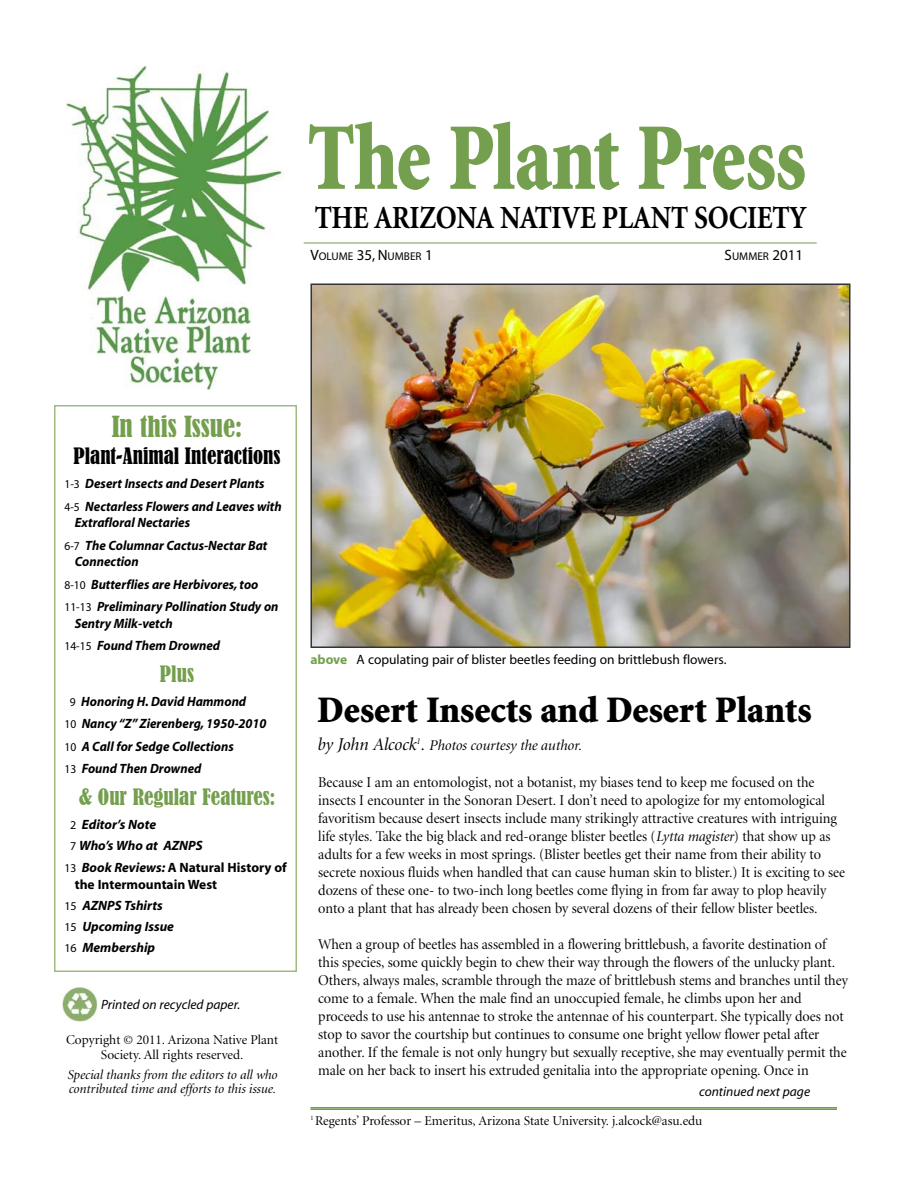
<style>
.page{position:relative;width:918px;height:1188px;background:#fff}
.page>*{position:absolute;margin:0;border:0;box-sizing:border-box;transform-origin:0 0}
.t1{font:900 95.7px "Minion";letter-spacing:-.005em;color:#749f4e;scale:.8 1}
.t2{font:900 37.5px "Minion";color:#000;scale:.96 1}
.t3{font:700 32.4px "Minion";letter-spacing:-.015em;color:#000;scale:.87 1}
.t4{font:condensed 27px "Bernard";color:#749f4e}
.t5{font:condensed 21px "Bernard";color:#000}
.t6{font:condensed 21px "Bernard";color:#749f4e}
.t7{font:15px/18px "Minion Display";color:#000;scale:.96 1}
.t8{font:italic 15px "Minion Display";color:#000}
.t9{font:15px "Myriad";color:#000}
.t10{font:italic 700 13.5px/22.5px "Myriad";color:#000;scale:.96 1}
.t11{font:13.5px/15px "Minion Display";color:#000;text-align:center}
.t12{font:italic 13.5px/15px "Minion Display";color:#000}
.t13{font:italic 700 13.5px/21px "Myriad";color:#000}
.t14{font:13.5px "Myriad";color:#000}
.t15{font:700 13.5px/16.5px "Myriad";color:#000}
.t16{font:italic 13.5px "Myriad";color:#000}
.t17{font:11.25px "Myriad";color:#000}
.s1{font-size:15px}
.s2{font-size:11.25px}
.s3{font-weight:400;font-style:normal;font-size:12px}
.s4{font-weight:400;font-size:12px}
.s5{font-style:italic}
.s6{font-weight:700;color:#749f4e}
.s7{font-size:18px}
</style>
<div class="page">
<hr style="left:304px;top:243px;width:513px;height:1px;background:#749f4e">
<img style="left:67px;top:65px;width:216px;height:324px">
<div style="left:54px;top:405px;width:243px;height:567px;border:2px solid #9ebb83"></div>
<img style="left:313px;top:287px;width:534px;height:358px">
<div style="left:310px;top:284px;width:540px;height:364px;border:2px solid #333"></div>
<img style="left:62px;top:987px;width:36px;height:35px">
<hr style="left:310px;top:1108px;width:527px;height:2px;background:#749f4e">
<hr style="left:310px;top:1107px;width:527px;height:1px;background:#749f4e">
<h1 class="t1" style="left:308px;top:121px;width:624px">The Plant Press</h1>
<h3 class="t3" style="left:315px;top:205px;width:567px">THE ARIZONA NATIVE PLANT SOCIETY</h3>
<p class="t17" style="left:310px;top:252px;width:124px"><span class="s1">V</span>OLUME <span class="s1">35, N</span>UMBER <span class="s1">1</span></p>
<p class="t9" style="left:725px;top:250px;width:80px">S<span class="s2">UMMER</span> 2011</p>
<h3 class="t4" style="left:112px;top:416px;width:132px">In this Issue:</h3>
<h3 class="t5" style="left:73px;top:448px;width:209px">Plant-Animal Interactions</h3>
<p class="t10" style="left:64px;top:474px;width:228px"><span class="s3">1-3</span> Desert Insects and Desert Plants<br><span class="s3">4-5</span> Nectarless Flowers and Leaves with</p>
<p class="t10" style="left:64px;top:513px;width:213px;text-indent:10px">Extrafloral Nectaries<br><span class="s3">6-7</span> The Columnar Cactus-Nectar Bat</p>
<p class="t10" style="left:64px;top:552px;width:224px;text-indent:10px">Connection<br><span class="s3">8-10</span> Butterflies are Herbivores, too<br><span class="s3">11-13</span> Preliminary Pollination Study on</p>
<p class="t10" style="left:64px;top:613px;width:164px;text-indent:10px">Sentry Milk-vetch<br><span class="s3">14-15</span> Found Them Drowned</p>
<h3 class="t6" style="left:160px;top:665px;width:36px">Plus</h3>
<p class="t10" style="left:64px;top:691px;width:212px;text-indent:5px"><span class="s3">9</span> Honoring H. David Hammond<br><span class="s3">10</span> Nancy “Z” Zierenberg, 1950-2010<br><span class="s3">10</span> A Call for Sedge Collections<br><span class="s3">13</span> Found Then Drowned</p>
<h3 class="t6" style="left:79px;top:788px;width:198px">&amp; Our Regular Features:</h3>
<p class="t13" style="left:70px;top:815px;width:134px"><span class="s3">2</span> Editor’s Note<br><span class="s3">7</span> Who’s Who at AZNPS</p>
<p class="t15" style="left:75px;top:861px;width:214px;text-indent:-10px"><span class="s4">13</span> <span class="s5">Book Reviews:</span> A Natural History of the Intermountain West</p>
<p class="t13" style="left:64px;top:896px;width:111px"><span class="s3">15</span> AZNPS Tshirts<br><span class="s3">15</span> Upcoming Issue<br><span class="s3">16</span> Membership</p>
<p class="t16" style="left:101px;top:999px;width:141px">Printed on recycled paper.</p>
<p class="t11" style="left:66px;top:1033px;width:214px">Copyright © 2011. Arizona Native Plant<br>Society. All rights reserved.</p>
<p class="t12" style="left:67px;top:1068px;width:212px">Special thanks from the editors to all who contributed time and efforts to this issue.</p>
<p class="t14" style="left:310px;top:655px;width:418px"><span class="s6">above</span> A copulating pair of blister beetles feeding on brittlebush flowers.</p>
<h2 class="t2" style="left:317px;top:695px;width:516px">Desert Insects and Desert Plants</h2>
<p class="t8" style="left:317px;top:740px;width:266px"><span class="s7">by John Alcock</span><sup>1</sup><span class="s7">.</span> Photos courtesy the author.</p>
<p class="t7" style="left:318px;top:774px;width:550px">Because I am an entomologist, not a botanist, my biases tend to keep me focused on the insects I encounter in the Sonoran Desert. I don’t need to apologize for my entomological favoritism because desert insects include many strikingly attractive creatures with intriguing life styles. Take the big black and red-orange blister beetles (<span class="s5">Lytta magister</span>) that show up as adults for a few weeks in most springs. (Blister beetles get their name from their ability to secrete noxious fluids when handled that can cause human skin to blister.) It is exciting to see dozens of these one- to two-inch long beetles come flying in from far away to plop heavily onto a plant that has already been chosen by several dozens of their fellow blister beetles.</p>
<p class="t7" style="left:318px;top:936px;width:553px">When a group of beetles has assembled in a flowering brittlebush, a favorite destination of this species, some quickly begin to chew their way through the flowers of the unlucky plant.<br>Others, always males, scramble through the maze of brittlebush stems and branches until they come to a female. When the male find an unoccupied female, he climbs upon her and proceeds to use his antennae to stroke the antennae of his counterpart. She typically does not stop to savor the courtship but continues to consume one bright yellow flower petal after another. If the female is not only hungry but sexually receptive, she may eventually permit the male on her back to insert his extruded genitalia into the appropriate opening. Once in</p>
<p class="t16" style="left:699px;top:1087px;width:113px">continued next page</p>
<p class="t11" style="left:310px;top:1114px;width:393px"><sup>1</sup> Regents’ Professor – Emeritus, Arizona State University. j.alcock@asu.edu</p>
</div>
